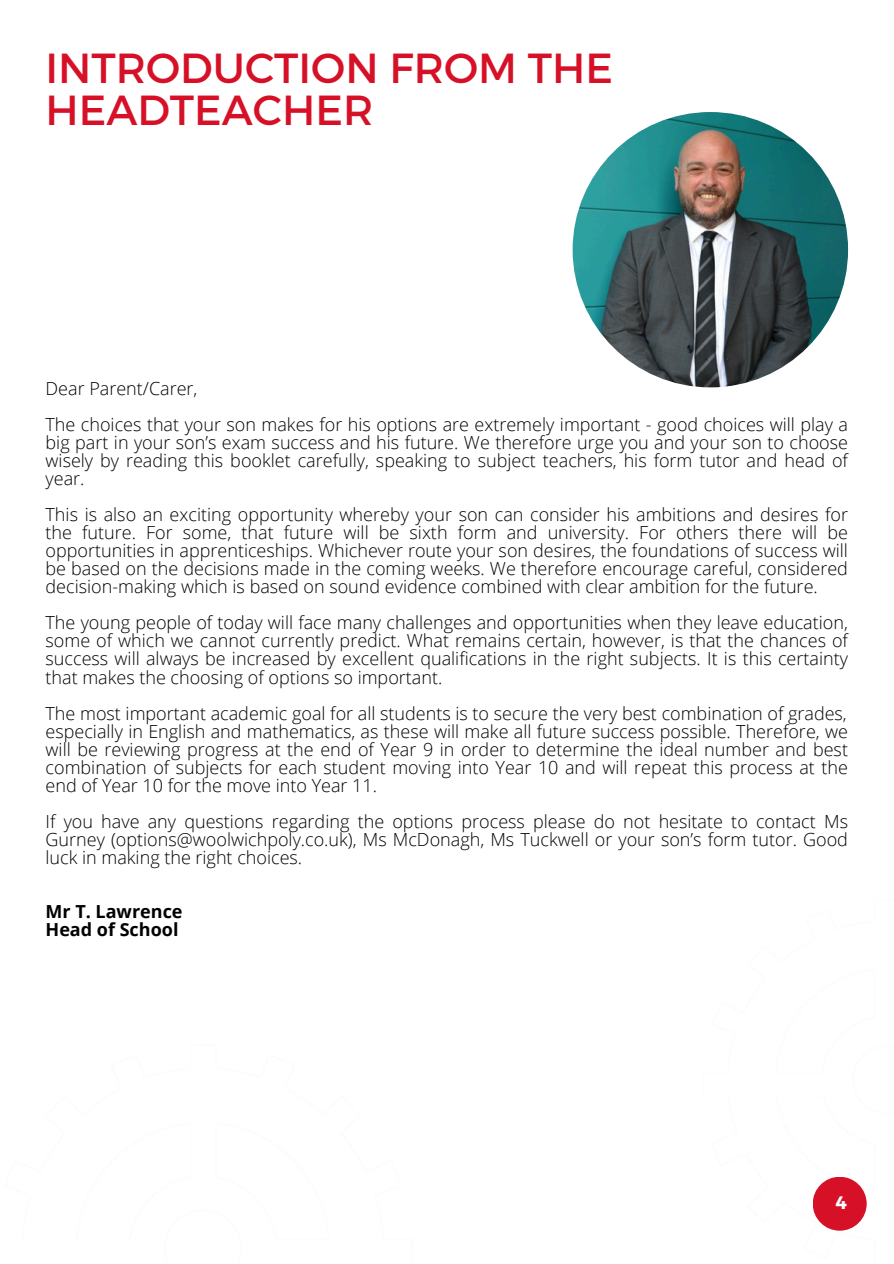
<style>
.page{position:relative;width:894px;height:1264px;background:#fff}
.page>*{position:absolute;margin:0;border:0;box-sizing:border-box;transform-origin:0 0}
.t1{font:42px/41.7px "Montserrat";color:#d61127}
.t2{font:300 18px/18px "Open Sans";color:#000;text-align:justify}
.t3{font:700 18px/18px "Open Sans";color:#000}
.t4{font:700 18px "Montserrat";color:#fff}
</style>
<div class="page">
<img style="left:572px;top:112px;width:275px;height:275px;border-radius:50%">
<div style="left:812px;top:1176px;width:54px;height:54px;background:#d61127;border-radius:50%"></div>
<h2 class="t1" style="left:46px;top:45px;width:568px">INTRODUCTION FROM THE<br>HEADTEACHER</h2>
<p class="t2" style="left:46px;top:379px;width:153px">Dear Parent/Carer,</p>
<p class="t2" style="left:46px;top:415px;width:803px">The choices that your son makes for his options are extremely important - good choices will play a big part in your son’s exam success and his future. We therefore urge you and your son to choose wisely by reading this booklet carefully, speaking to subject teachers, his form tutor and head of year.</p>
<p class="t2" style="left:46px;top:505px;width:803px">This is also an exciting opportunity whereby your son can consider his ambitions and desires for the future. For some, that future will be sixth form and university. For others there will be opportunities in apprenticeships. Whichever route your son desires, the foundations of success will be based on the decisions made in the coming weeks. We therefore encourage careful, considered decision-making which is based on sound evidence combined with clear ambition for the future.</p>
<p class="t2" style="left:46px;top:613px;width:803px">The young people of today will face many challenges and opportunities when they leave education, some of which we cannot currently predict. What remains certain, however, is that the chances of success will always be increased by excellent qualifications in the right subjects. It is this certainty that makes the choosing of options so important.</p>
<p class="t2" style="left:46px;top:703px;width:803px">The most important academic goal for all students is to secure the very best combination of grades, especially in English and mathematics, as these will make all future success possible. Therefore, we will be reviewing progress at the end of Year 9 in order to determine the ideal number and best combination of subjects for each student moving into Year 10 and will repeat this process at the end of Year 10 for the move into Year 11.</p>
<p class="t2" style="left:46px;top:811px;width:803px">If you have any questions regarding the options process please do not hesitate to contact Ms Gurney (options@woolwichpoly.co.uk), Ms McDonagh, Ms Tuckwell or your son’s form tutor. Good luck in making the right choices.</p>
<p class="t3" style="left:46px;top:901px;width:138px">Mr T. Lawrence<br>Head of School</p>
<p class="t4" style="left:835px;top:1191px;width:13px">4</p>
</div>
